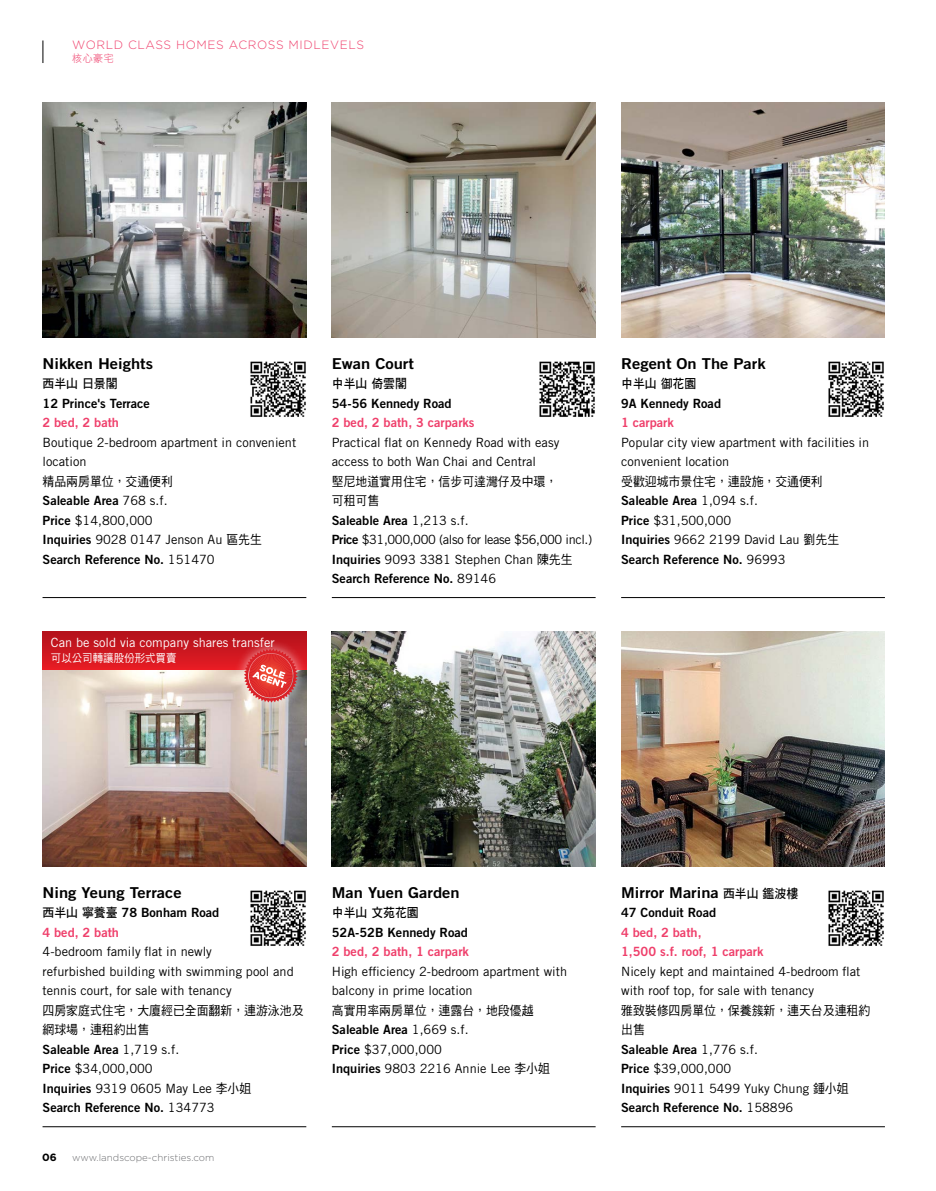
<style>
.page{position:relative;width:936px;height:1191px;background:#fff}
.page>*{position:absolute;margin:0;border:0;box-sizing:border-box;transform-origin:0 0}
.t1{font:15px "Trade Gothic LT Std Bd 2";color:#000;scale:1.1 1}
.t2{font:12.75px/19.5px "Trade Gothic LT Std";color:#000}
.t3{font:12.75px/19.5px "Trade Gothic LT Std Bd 2";color:#000}
.t4{font:12.75px/19.5px "DF Hei HK W5";color:#000;scale:.93 1}
.t5{font:12.75px/19.5px "Trade Gothic LT Std Bd 2";color:#ef3f6b}
.t6{font:12.75px/19.5px "Trade Gothic LT Std";letter-spacing:-.03em;color:#000}
.t7{font:12.75px "Trade Gothic LT Std";color:#fff}
.t8{font:12.75px "DF Hei HK W7";color:#000;scale:.93 1}
.t9{font:300 12px "Gotham";letter-spacing:.05em;color:#ef3f6b}
.t10{font:11.25px "DF Hei HK W5";color:#fff;scale:.93 1}
.t11{font:10.5px "DF Li Hei HK W3";color:#ef3f6b;scale:.95 1}
.t12{font:700 10.5px "Gotham";color:#000}
.t13{font:300 9.75px "Gotham";color:#6d6e71}
.s1{font-family:"Trade Gothic LT Std"}
.s2{font-family:"Trade Gothic LT Std Bd 2"}
.s3{font-family:"DF Hei HK W5"}
.s4{font-family:"DF Hei HK W7"}
.s5{color:#ef3f6b}
.s6{font-family:"DF Hei HK W7";font-size:12.75px}
</style>
<div class="page">
<svg style="left:43px;top:40px;width:1px;height:23px"></svg>
<img style="left:621px;top:631px;width:263px;height:235px">
<img style="left:332px;top:631px;width:263px;height:235px">
<img style="left:332px;top:102px;width:263px;height:235px">
<img style="left:43px;top:102px;width:263px;height:235px">
<img style="left:250px;top:361px;width:56px;height:56px">
<hr style="left:43px;top:597px;width:263px;height:1px;background:#000">
<img style="left:43px;top:669px;width:263px;height:197px">
<img style="left:250px;top:890px;width:56px;height:56px">
<hr style="left:43px;top:1126px;width:263px;height:1px;background:#000">
<img style="left:539px;top:361px;width:56px;height:56px">
<hr style="left:332px;top:597px;width:263px;height:1px;background:#000">
<hr style="left:332px;top:1126px;width:263px;height:1px;background:#000">
<img style="left:621px;top:102px;width:263px;height:235px">
<img style="left:828px;top:361px;width:56px;height:56px">
<hr style="left:621px;top:597px;width:263px;height:1px;background:#000">
<img style="left:828px;top:890px;width:56px;height:56px">
<div style="left:43px;top:631px;width:263px;height:38px;background:linear-gradient(to bottom,#b1111b,#e51c23)"></div>
<hr style="left:621px;top:1126px;width:263px;height:1px;background:#000">
<div style="left:233px;top:638px;width:76px;height:75px;background:#fff;opacity:.75"></div>
<svg style="left:244px;top:648px;width:54px;height:54px;background:#dd5857"></svg>
<p class="t9" style="left:72px;top:38px;width:293px">WORLD CLASS HOMES ACROSS MIDLEVELS</p>
<p class="t11" style="left:72px;top:53px;width:45px">核心豪宅</p>
<p class="t1" style="left:43px;top:354px;width:102px">Nikken Heights</p>
<p class="t8" style="left:43px;top:377px;width:82px">西半山 日景閣</p>
<p class="t3" style="left:43px;top:393px;width:109px">12 Prince's Terrace</p>
<p class="t5" style="left:43px;top:413px;width:78px">2 bed, 2 bath</p>
<p class="t2" style="left:43px;top:432px;width:255px">Boutique 2-bedroom apartment in convenient location</p>
<p class="t4" style="left:43px;top:471px;width:142px">精品兩房單位，交通便利</p>
<p class="t3" style="left:43px;top:491px;width:126px">Saleable Area <span class="s1">768 s.f.</span></p>
<p class="t2" style="left:43px;top:510px;width:221px"><span class="s2">Price</span> $14,800,000<br><span class="s2">Inquiries</span> 9028 0147 Jenson Au <span class="s3">區先生</span></p>
<p class="t3" style="left:43px;top:549px;width:174px">Search Reference No. <span class="s1">151470</span></p>
<p class="t7" style="left:51px;top:635px;width:225px">Can be sold via company shares transfer</p>
<p class="t10" style="left:51px;top:652px;width:136px">可以公司轉讓股份形式買賣</p>
<p class="t1" style="left:332px;top:354px;width:76px">Ewan Court</p>
<p class="t8" style="left:332px;top:377px;width:82px">中半山 倚雲閣</p>
<p class="t3" style="left:332px;top:393px;width:121px">54-56 Kennedy Road</p>
<p class="t5" style="left:332px;top:413px;width:144px">2 bed, 2 bath, 3 carparks</p>
<p class="t2" style="left:332px;top:432px;width:229px">Practical flat on Kennedy Road with easy access to both Wan Chai and Central</p>
<p class="t4" style="left:332px;top:471px;width:244px">堅尼地道實用住宅，信步可達灣仔及中環，可租可售</p>
<p class="t3" style="left:332px;top:510px;width:138px">Saleable Area <span class="s1">1,213 s.f.</span></p>
<p class="t6" style="left:332px;top:530px;width:262px"><span class="s2">Price</span> $31,000,000 (also for lease $56,000 incl.)<br><span class="s2">Inquiries</span> 9093 3381 Stephen Chan <span class="s3">陳先生</span></p>
<p class="t3" style="left:332px;top:569px;width:166px">Search Reference No. <span class="s1">89146</span></p>
<p class="t1" style="left:621px;top:354px;width:133px">Regent On The Park</p>
<p class="t8" style="left:621px;top:377px;width:82px">中半山 御花園</p>
<p class="t3" style="left:621px;top:393px;width:101px">9A Kennedy Road</p>
<p class="t5" style="left:621px;top:413px;width:54px">1 carpark</p>
<p class="t2" style="left:621px;top:432px;width:249px">Popular city view apartment with facilities in convenient location</p>
<p class="t4" style="left:621px;top:471px;width:218px">受歡迎城市景住宅，連設施，交通便利</p>
<p class="t3" style="left:621px;top:491px;width:138px">Saleable Area <span class="s1">1,094 s.f.</span></p>
<p class="t2" style="left:621px;top:510px;width:219px"><span class="s2">Price</span> $31,500,000<br><span class="s2">Inquiries</span> 9662 2199 David Lau <span class="s3">劉先生</span></p>
<p class="t3" style="left:621px;top:549px;width:166px">Search Reference No. <span class="s1">96993</span></p>
<p class="t1" style="left:43px;top:883px;width:128px">Ning Yeung Terrace</p>
<p class="t3" style="left:43px;top:902px;width:178px"><span class="s4">西半山 寧養臺</span> 78 Bonham Road<br><span class="s5">4 bed, 2 bath</span></p>
<p class="t2" style="left:43px;top:942px;width:253px">4-bedroom family flat in newly<br>refurbished building with swimming pool and tennis court, for sale with tenancy</p>
<p class="t4" style="left:43px;top:1000px;width:282px">四房家庭式住宅，大廈經已全面翻新，連游泳池及網球場，連租約出售</p>
<p class="t3" style="left:43px;top:1039px;width:138px">Saleable Area <span class="s1">1,719 s.f.</span></p>
<p class="t2" style="left:43px;top:1059px;width:210px"><span class="s2">Price</span> $34,000,000<br><span class="s2">Inquiries</span> 9319 0605 May Lee <span class="s3">李小姐</span></p>
<p class="t3" style="left:43px;top:1097px;width:174px">Search Reference No. <span class="s1">134773</span></p>
<p class="t12" style="left:42px;top:1150px;width:16px">06</p>
<p class="t13" style="left:72px;top:1151px;width:144px">www.landscope-christies.com</p>
<p class="t1" style="left:332px;top:883px;width:118px">Man Yuen Garden</p>
<p class="t8" style="left:332px;top:906px;width:95px">中半山 文苑花園</p>
<p class="t3" style="left:332px;top:922px;width:138px">52A-52B Kennedy Road</p>
<p class="t5" style="left:332px;top:941px;width:139px">2 bed, 2 bath, 1 carpark</p>
<p class="t2" style="left:332px;top:961px;width:237px">High efficiency 2-bedroom apartment with balcony in prime location</p>
<p class="t4" style="left:332px;top:1000px;width:218px">高實用率兩房單位，連露台，地段優越</p>
<p class="t3" style="left:332px;top:1019px;width:138px">Saleable Area <span class="s1">1,669 s.f.</span></p>
<p class="t2" style="left:332px;top:1039px;width:219px"><span class="s2">Price</span> $37,000,000<br><span class="s2">Inquiries</span> 9803 2216 Annie Lee <span class="s3">李小姐</span></p>
<p class="t1" style="left:621px;top:883px;width:162px">Mirror Marina <span class="s6">西半山 鑑波樓</span></p>
<p class="t3" style="left:621px;top:902px;width:96px">47 Conduit Road</p>
<p class="t5" style="left:621px;top:922px;width:144px">4 bed, 2 bath,<br>1,500 s.f. roof, 1 carpark</p>
<p class="t2" style="left:621px;top:961px;width:241px">Nicely kept and maintained 4-bedroom flat with roof top, for sale with tenancy</p>
<p class="t4" style="left:621px;top:1000px;width:269px">雅致裝修四房單位，保養簇新，連天台及連租約出售</p>
<p class="t3" style="left:621px;top:1039px;width:138px">Saleable Area <span class="s1">1,776 s.f.</span></p>
<p class="t2" style="left:621px;top:1059px;width:229px"><span class="s2">Price</span> $39,000,000<br><span class="s2">Inquiries</span> 9011 5499 Yuky Chung <span class="s3">鍾小姐</span></p>
<p class="t3" style="left:621px;top:1097px;width:174px">Search Reference No. <span class="s1">158896</span></p>
</div>
